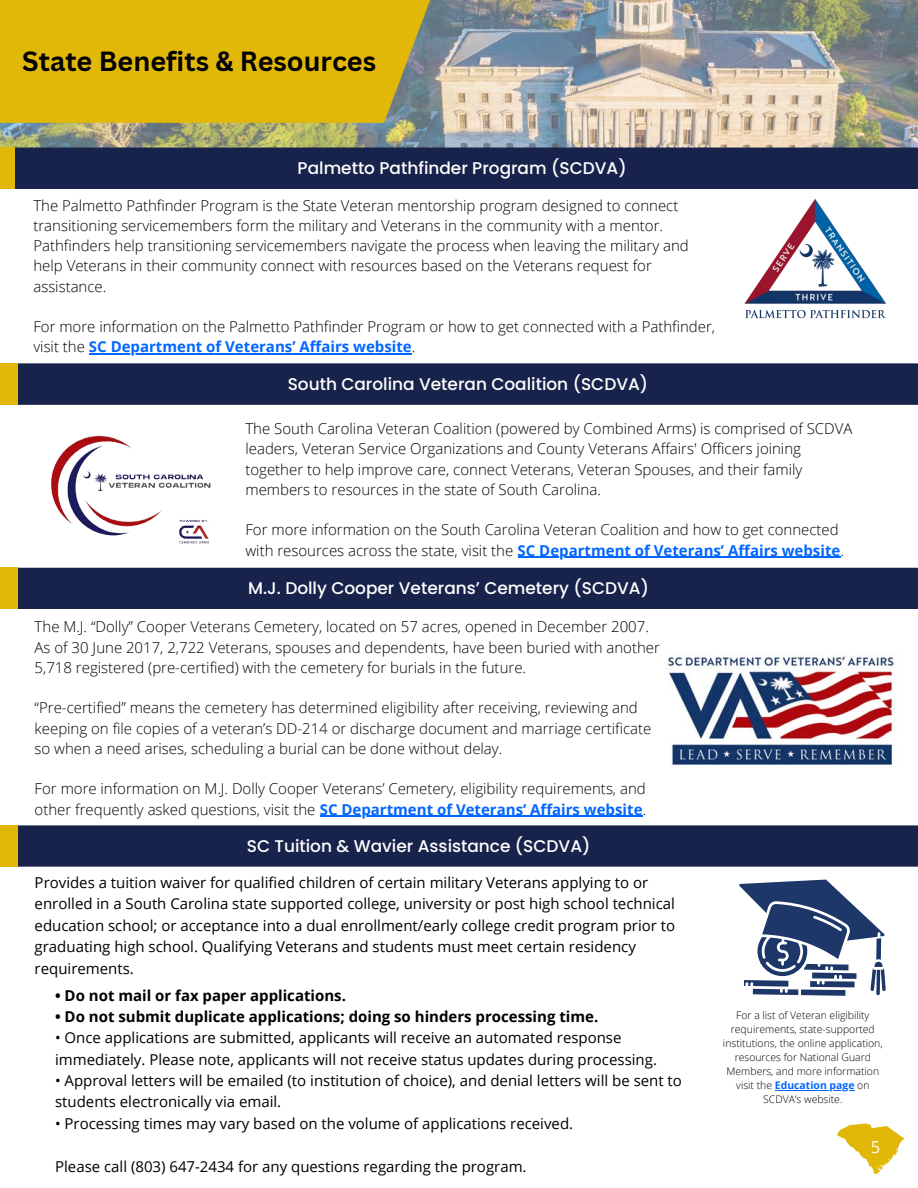
<style>
.page{position:relative;width:918px;height:1188px;background:#fff}
.page>*{position:absolute;margin:0;border:0;box-sizing:border-box;transform-origin:0 0}
.t1{font:700 27px "Canva Sans";color:#000}
.t2{font:500 16.95px "Poppins";color:#fff}
.t3{font:16.5px "Open Sans";color:#fff}
.t4{font:300 15px/20.2px "Open Sans";color:#000}
.t5{font:15px/21.3px "Open Sans";color:#000}
.t6{font:700 15px "Open Sans";color:#000}
.t7{font:300 10.5px/14.1px "Open Sans";color:#000;text-align:center}
.s1{font-weight:700;color:#0266ff}
</style>
<div class="page">
<img style="left:0;top:0;width:918px;height:148px">
<div style="left:0;top:0;width:459px;height:123px;background:#e2b808"></div>
<div style="left:15px;top:148px;width:903px;height:41px;background:#18234b"></div>
<div style="left:0;top:148px;width:15px;height:41px;background:#e2b808"></div>
<svg style="left:837px;top:1123px;width:67px;height:51px"></svg>
<div style="left:18px;top:363px;width:900px;height:42px;background:#18234b"></div>
<div style="left:0;top:363px;width:18px;height:42px;background:#e2b808"></div>
<div style="left:17px;top:568px;width:901px;height:41px;background:#18234b"></div>
<div style="left:0;top:568px;width:17px;height:41px;background:#e2b808"></div>
<div style="left:17px;top:825px;width:901px;height:42px;background:#18234b"></div>
<div style="left:0;top:825px;width:17px;height:42px;background:#e2b808"></div>
<img style="left:668px;top:653px;width:231px;height:113px">
<img style="left:35px;top:397px;width:198px;height:198px">
<img style="left:744px;top:199px;width:142px;height:120px">
<hr style="left:89px;top:354px;width:323px;height:1px;background:#0266ff">
<hr style="left:518px;top:557px;width:323px;height:1px;background:#0266ff">
<hr style="left:320px;top:816px;width:323px;height:1px;background:#0266ff">
<svg style="left:739px;top:880px;width:147px;height:115px"></svg>
<hr style="left:775px;top:1090px;width:80px;height:1px;background:#0266ff">
<h2 class="t1" style="left:22px;top:42px;width:355px">State Benefits &amp; Resources</h2>
<h1 class="t2" style="left:298px;top:156px;width:331px">Palmetto Pathfinder Program (SCDVA)</h1>
<p class="t4" style="left:33px;top:195px;width:657px">The Palmetto Pathfinder Program is the State Veteran mentorship program designed to connect transitioning servicemembers form the military and Veterans in the community with a mentor.<br>Pathfinders help transitioning servicemembers navigate the process when leaving the military and help Veterans in their community connect with resources based on the Veterans request for assistance.</p>
<h3 class="t4" style="left:33px;top:316px;width:683px">For more information on the Palmetto Pathfinder Program or how to get connected with a Pathfinder, visit the <span class="s1">SC Department of Veterans’ Affairs website</span>.</h3>
<h3 class="t2" style="left:313px;top:367px;width:362px">South Carolina Veteran Coalition (SCDVA)</h3>
<h3 class="t2" style="left:288px;top:372px;width:362px">South Carolina Veteran Coalition (SCDVA)</h3>
<h2 class="t4" style="left:245px;top:418px;width:608px">The South Carolina Veteran Coalition (powered by Combined Arms) is comprised of SCDVA leaders, Veteran Service Organizations and County Veterans Affairs' Officers joining together to help improve care, connect Veterans, Veteran Spouses, and their family members to resources in the state of South Carolina.</h2>
<h3 class="t4" style="left:245px;top:520px;width:600px">For more information on the South Carolina Veteran Coalition and how to get connected with resources across the state, visit the <span class="s1">SC Department of Veterans’ Affairs website</span>.</h3>
<p class="t2" style="left:248px;top:576px;width:402px">M.J. Dolly Cooper Veterans’ Cemetery (SCDVA)</p>
<h3 class="t4" style="left:35px;top:616px;width:627px">The M.J. “Dolly” Cooper Veterans Cemetery, located on 57 acres, opened in December 2007.<br>As of 30 June 2017, 2,722 Veterans, spouses and dependents, have been buried with another<br>5,718 registered (pre-certified) with the cemetery for burials in the future.</h3>
<p class="t4" style="left:35px;top:697px;width:618px">“Pre-certified” means the cemetery has determined eligibility after receiving, reviewing and keeping on file copies of a veteran’s DD-214 or discharge document and marriage certificate so when a need arises, scheduling a burial can be done without delay.</p>
<h2 class="t4" style="left:35px;top:778px;width:613px">For more information on M.J. Dolly Cooper Veterans’ Cemetery, eligibility requirements, and other frequently asked questions, visit the <span class="s1">SC Department of Veterans’ Affairs website</span>.</h2>
<h2 class="t2" style="left:247px;top:834px;width:345px">SC Tuition &amp; Wavier Assistance (SCDVA)</h2>
<p class="t5" style="left:35px;top:872px;width:642px">Provides a tuition waiver for qualified children of certain military Veterans applying to or enrolled in a South Carolina state supported college, university or post high school technical education school; or acceptance into a dual enrollment/early college credit program prior to graduating high school. Qualifying Veterans and students must meet certain residency requirements.</p>
<h3 class="t6" style="left:55px;top:985px;width:292px">• Do not mail or fax paper applications.</h3>
<h3 class="t6" style="left:55px;top:1006px;width:545px">• Do not submit duplicate applications; doing so hinders processing time.</h3>
<h3 class="t5" style="left:55px;top:1027px;width:603px">• Once applications are submitted, applicants will receive an automated response immediately. Please note, applicants will not receive status updates during processing.</h3>
<h3 class="t5" style="left:55px;top:1070px;width:628px">• Approval letters will be emailed (to institution of choice), and denial letters will be sent to students electronically via email.</h3>
<h3 class="t5" style="left:55px;top:1112px;width:520px">• Processing times may vary based on the volume of applications received.</h3>
<h3 class="t5" style="left:55px;top:1155px;width:473px">Please call (803) 647-2434 for any questions regarding the program.</h3>
<p class="t7" style="left:723px;top:1008px;width:161px">For a list of Veteran eligibility requirements, state-supported institutions, the online application, resources for National Guard<br>Members, and more information visit the <span class="s1">Education page</span> on</p>
<p class="t7" style="left:763px;top:1092px;width:81px">SCDVA’s website.</p>
<h2 class="t3" style="left:871px;top:1135px;width:11px">5</h2>
</div>
